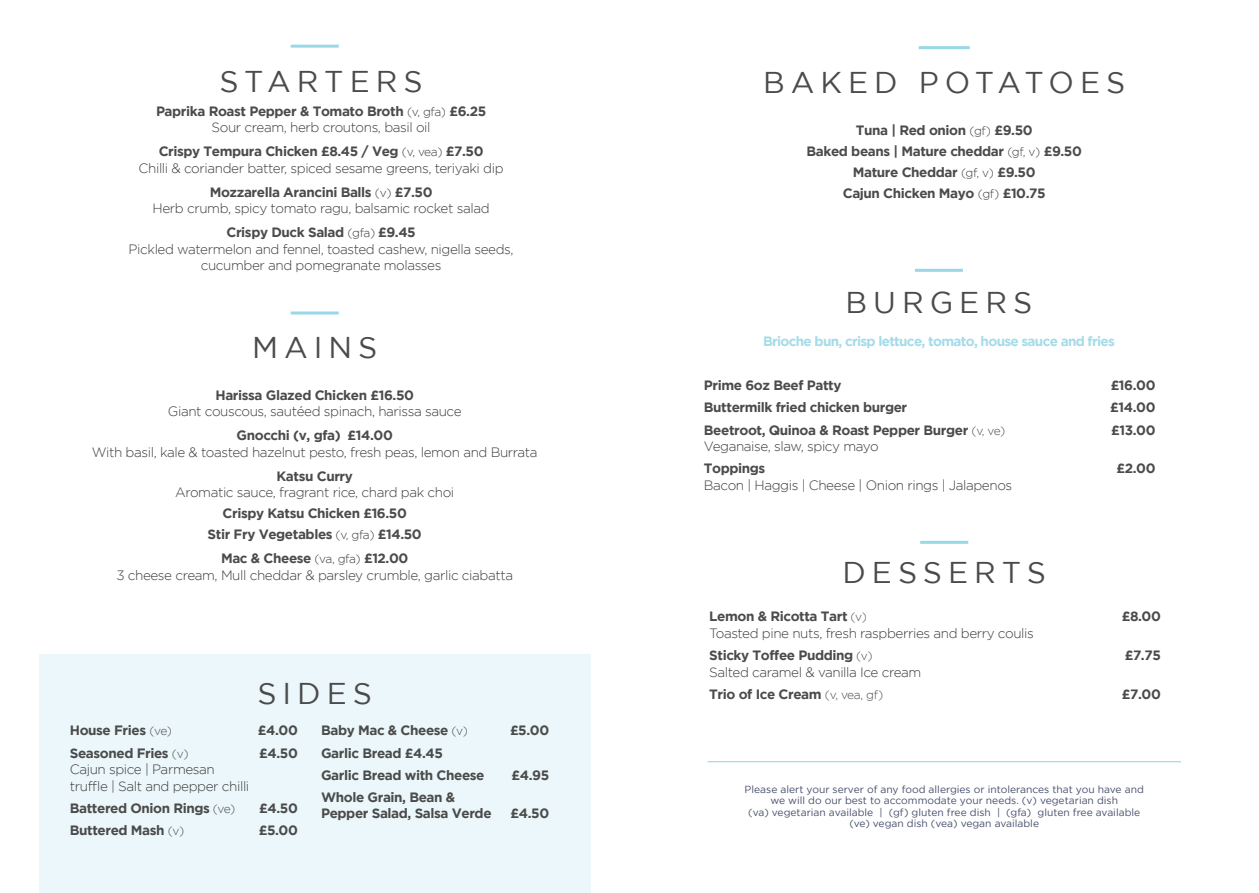
<style>
.page{position:relative;width:1259px;height:893px;background:#fff}
.page>*{position:absolute;margin:0;border:0;box-sizing:border-box;transform-origin:0 0}
.t1{font:30px "Gotham";letter-spacing:.2em;color:#4a4b4a}
.t2{font:300 13.5px/16.5px "Gotham";letter-spacing:-.03em;color:#3c3c3b;text-align:center}
.t3{font:700 13.5px/21px "Gotham";letter-spacing:-.03em;color:#4a4b4a;text-align:center}
.t4{font:700 13.5px "Gotham";letter-spacing:-.05em;color:#a3dce9}
.t5{font:10.2px/11.6px "Gotham";color:#474e6c;text-align:center}
.s1{font-weight:300;font-size:12px;color:#3c3c3b}
.s2{font-weight:300;color:#3c3c3b}
.s3{font-weight:700;color:#4a4b4a}
.s4{font-size:12px}
.s5{font-weight:300;font-size:12px}
.s6{font-size:12px;color:#4a4b4a}
</style>
<div class="page">
<hr style="left:291px;top:311px;width:48px;height:3px;background:#99d8e7">
<hr style="left:915px;top:269px;width:48px;height:3px;background:#99d8e7">
<hr style="left:291px;top:45px;width:48px;height:3px;background:#99d8e7">
<hr style="left:920px;top:541px;width:48px;height:3px;background:#99d8e7">
<hr style="left:707px;top:761px;width:474px;height:1px;background:#99d8e7">
<div style="left:39px;top:654px;width:551px;height:239px;background:#ebf7fa"></div>
<hr style="left:918px;top:46px;width:51px;height:3px;background:#99d8e7">
<h1 class="t1" style="left:219px;top:64px;width:205px">STARTERS</h1>
<p class="t3" style="left:156px;top:102px;width:332px;line-height:16.5px">Paprika Roast Pepper &amp; Tomato Broth <span class="s1">(v, gfa)</span> £6.25<br><span class="s2">Sour cream, herb croutons, basil oil</span></p>
<p class="t2" style="left:139px;top:143px;width:366px"><span class="s3">Crispy Tempura Chicken £8.45 / Veg</span> <span class="s4">(v, vea)</span> <span class="s3">£7.50<br></span>Chilli &amp; coriander batter, spiced sesame greens, teriyaki dip</p>
<p class="t2" style="left:153px;top:183px;width:338px"><span class="s3">Mozzarella Arancini Balls</span> <span class="s4">(v)</span> <span class="s3">£7.50<br></span>Herb crumb, spicy tomato ragu, balsamic rocket salad</p>
<p class="t2" style="left:129px;top:224px;width:386px"><span class="s3">Crispy Duck Salad</span> <span class="s4">(gfa)</span> <span class="s3">£9.45<br></span>Pickled watermelon and fennel, toasted cashew, nigella seeds, cucumber and pomegranate molasses</p>
<h1 class="t1" style="left:252px;top:331px;width:127px">MAINS</h1>
<p class="t3" style="left:215px;top:384px;width:200px">Harissa Glazed Chicken £16.50</p>
<p class="t2" style="left:168px;top:403px;width:295px">Giant couscous, sautéed spinach, harissa sauce</p>
<p class="t3" style="left:237px;top:425px;width:158px">Gnocchi (v, gfa) £14.00</p>
<p class="t2" style="left:92px;top:444px;width:447px">With basil, kale &amp; toasted hazelnut pesto, fresh peas, lemon and Burrata</p>
<p class="t3" style="left:276px;top:465px;width:78px">Katsu Curry</p>
<p class="t2" style="left:175px;top:484px;width:281px">Aromatic sauce, fragrant rice, chard pak choi</p>
<p class="t3" style="left:208px;top:503px;width:216px">Crispy Katsu Chicken £16.50<br>Stir Fry Vegetables <span class="s1">(v, gfa)</span> £14.50</p>
<p class="t2" style="left:116px;top:550px;width:398px"><span class="s3">Mac &amp; Cheese</span> <span class="s4">(va, gfa)</span> <span class="s3">£12.00<br></span>3 cheese cream, Mull cheddar &amp; parsley crumble, garlic ciabatta</p>
<h1 class="t1" style="left:257px;top:677px;width:116px">SIDES</h1>
<p class="t3" style="left:70px;top:720px;width:104px">House Fries <span class="s5">(ve)</span></p>
<p class="t3" style="left:258px;top:720px;width:41px">£4.00</p>
<p class="t3" style="left:70px;top:742px;width:120px">Seasoned Fries <span class="s5">(v)</span></p>
<p class="t3" style="left:259px;top:742px;width:40px">£4.50</p>
<p class="t2" style="left:70px;top:761px;width:181px;text-align:left">Cajun spice | Parmesan truffle | Salt and pepper chilli</p>
<p class="t3" style="left:70px;top:797px;width:167px">Battered Onion Rings <span class="s5">(ve)</span></p>
<p class="t3" style="left:259px;top:797px;width:40px">£4.50</p>
<p class="t3" style="left:70px;top:819px;width:116px">Buttered Mash <span class="s5">(v)</span></p>
<p class="t3" style="left:259px;top:819px;width:41px">£5.00</p>
<p class="t3" style="left:321px;top:720px;width:148px">Baby Mac &amp; Cheese <span class="s5">(v)</span></p>
<p class="t3" style="left:510px;top:720px;width:41px">£5.00</p>
<p class="t3" style="left:321px;top:741px;width:165px;line-height:22.2px;text-align:left">Garlic Bread £4.45<br>Garlic Bread with Cheese</p>
<p class="t3" style="left:511px;top:764px;width:39px">£4.95</p>
<p class="t3" style="left:321px;top:789px;width:172px;line-height:16.2px;text-align:left">Whole Grain, Bean &amp;<br>Pepper Salad, Salsa Verde</p>
<p class="t3" style="left:510px;top:802px;width:40px">£4.50</p>
<h1 class="t1" style="left:763px;top:66px;width:364px">BAKED POTATOES</h1>
<p class="t3" style="left:806px;top:120px;width:277px">Tuna | Red onion <span class="s1">(gf)</span> £9.50<br>Baked beans | Mature cheddar <span class="s1">(gf, v)</span> £9.50<br>Mature Cheddar <span class="s1">(gf, v)</span> £9.50<br>Cajun Chicken Mayo <span class="s1">(gf)</span> £10.75</p>
<h1 class="t1" style="left:845px;top:286px;width:188px">BURGERS</h1>
<p class="t4" style="left:763px;top:334px;width:353px">Brioche bun, crisp lettuce, tomato, house sauce and fries</p>
<p class="t3" style="left:704px;top:375px;width:139px">Prime 6oz Beef Patty</p>
<p class="t3" style="left:1110px;top:375px;width:46px">£16.00</p>
<p class="t3" style="left:704px;top:397px;width:205px">Buttermilk fried chicken burger</p>
<p class="t3" style="left:1110px;top:397px;width:47px">£14.00</p>
<p class="t3" style="left:704px;top:419px;width:303px">Beetroot, Quinoa &amp; Roast Pepper Burger <span class="s5">(v, ve)</span></p>
<p class="t3" style="left:1111px;top:419px;width:46px">£13.00</p>
<p class="t2" style="left:704px;top:438px;width:176px">Veganaise, slaw, spicy mayo</p>
<p class="t3" style="left:704px;top:458px;width:63px">Toppings</p>
<p class="t3" style="left:1116px;top:458px;width:41px">£2.00</p>
<p class="t2" style="left:704px;top:477px;width:310px">Bacon | Haggis | Cheese | Onion rings | Jalapenos</p>
<h1 class="t1" style="left:842px;top:556px;width:205px">DESSERTS</h1>
<p class="t3" style="left:709px;top:606px;width:159px">Lemon &amp; Ricotta Tart <span class="s5">(v)</span></p>
<p class="t3" style="left:1121px;top:606px;width:41px">£8.00</p>
<p class="t2" style="left:709px;top:622px;width:326px;line-height:22.2px;text-align:left">Toasted pine nuts, fresh raspberries and berry coulis<br><span class="s3">Sticky Toffee Pudding</span> <span class="s6">(v)</span></p>
<p class="t3" style="left:1124px;top:644px;width:38px">£7.75</p>
<p class="t2" style="left:709px;top:661px;width:214px;line-height:22.2px;text-align:left">Salted caramel &amp; vanilla Ice cream<br><span class="s3">Trio of Ice Cream</span> <span class="s6">(v, vea, gf)</span></p>
<p class="t3" style="left:1122px;top:683px;width:41px">£7.00</p>
<p class="t5" style="left:744px;top:783px;width:401px">Please alert your server of any food allergies or intolerances that you have and we will do our best to accommodate your needs. (v) vegetarian dish<br>(va) vegetarian available | (gf) gluten free dish | (gfa) gluten free available (ve) vegan dish (vea) vegan available</p>
</div>
